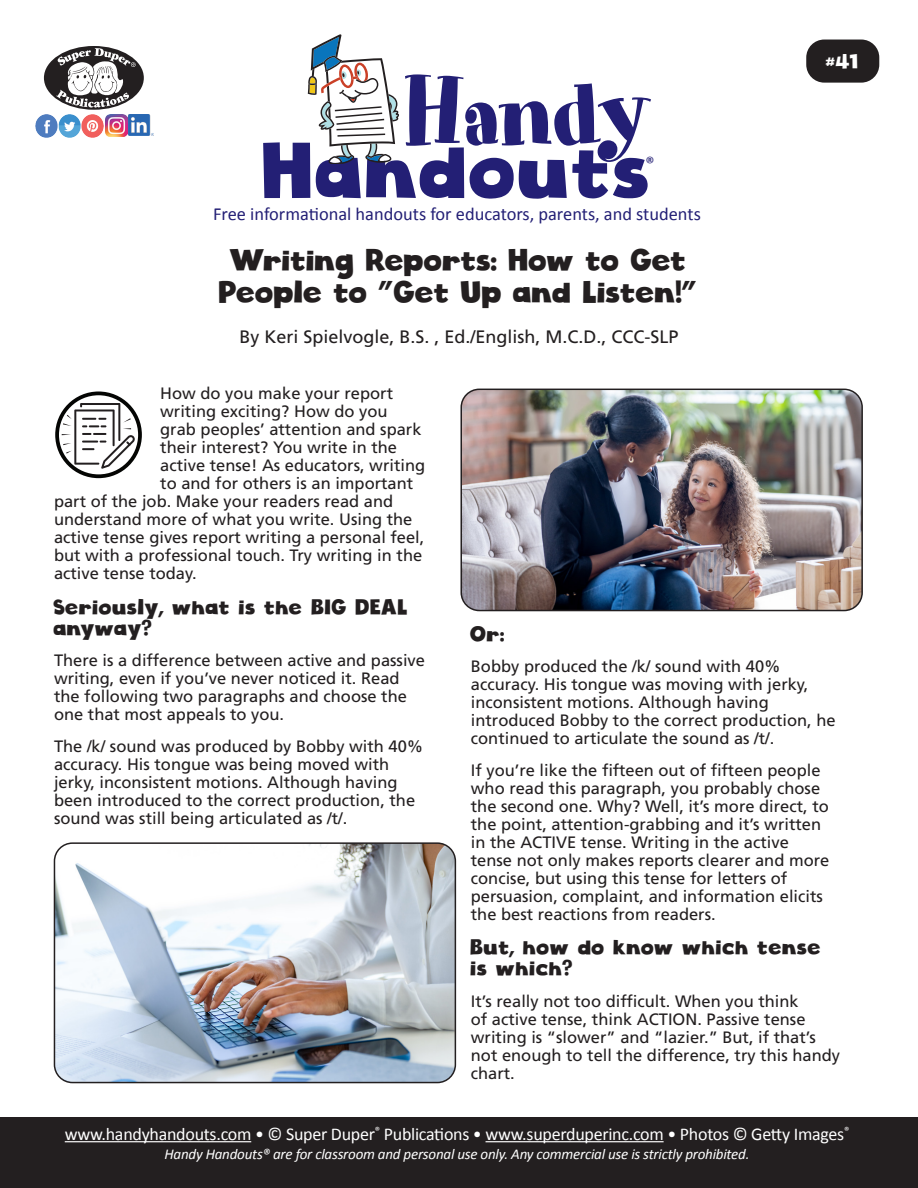
<style>
.page{position:relative;width:918px;height:1188px;background:#fff}
.page>*{position:absolute;margin:0;border:0;box-sizing:border-box;transform-origin:0 0}
.t1{font:93.75px "Art Department JNL";letter-spacing:-.03em;color:#231f75}
.t2{font:76.8px "Cloudy Witha Chanceof Love";color:#231f75}
.HH_Title{font:30px/31.5px "Cloudy Witha Chanceof Love";letter-spacing:-.02em;color:#231f20;text-align:center}
.HH_Text{font:21px/21px "Cloudy Witha Chanceof Love";color:#231f20}
.t3{font:19.5px "Cloudy Witha Chanceof Love";color:#fff}
.t4{font:18.45px "Calibri";color:#231f75}
.t5{font:18px "Calibri";letter-spacing:-.015em;color:#fff}
.HH_Author{font:18px "Frutiger LT Std";color:#231f20}
.t6{font:18px "Calibri";color:#231f75}
.HH_Text-2{font:16.5px/18px "Frutiger LT Std";color:#231f20}
.t7{font:italic 15px "Calibri";letter-spacing:-.015em;color:#fff}
</style>
<div class="page">
<div style="left:806px;top:40px;width:73px;height:43px;background:#231f20;border-radius:18px"></div>
<div style="left:44px;top:46px;width:100px;height:64px;background:#231f20;border-radius:50%"></div>
<svg style="left:56px;top:48px;width:80px;height:60px"></svg>
<img style="left:36px;top:115px;width:68px;height:22px">
<img style="left:106px;top:115px;width:21px;height:21px">
<img style="left:129px;top:115px;width:24px;height:21px">
<svg style="left:308px;top:34px;width:91px;height:129px"></svg>
<img style="left:54px;top:845px;width:401px;height:238px">
<div style="left:54px;top:842px;width:402px;height:241px;border:2px solid #231f20;border-radius:18px"></div>
<img style="left:463px;top:389px;width:399px;height:222px">
<div style="left:460px;top:389px;width:403px;height:222px;border:2px solid #231f20;border-radius:18px"></div>
<div style="left:0;top:1118px;width:918px;height:70px;background:#231f20"></div>
<hr style="left:65px;top:1141px;width:186px;height:1px;background:#fff">
<hr style="left:486px;top:1141px;width:178px;height:1px;background:#fff">
<div style="left:55px;top:392px;width:87px;height:86px;border:4px solid #040503;border-radius:50%"></div>
<svg style="left:62px;top:403px;width:73px;height:66px"></svg>
<p class="t1" style="left:402px;top:57px;width:252px">Handy</p>
<p class="t2" style="left:264px;top:123px;width:391px">Handouts</p>
<p class="t6" style="left:646px;top:150px;width:11px">®</p>
<p class="t4" style="left:213px;top:201px;width:489px">Free informational handouts for educators, parents, and students</p>
<p class="HH_Title" style="left:219px;top:245px;width:481px">Writing Reports: How to Get<br>People to “Get Up and Listen!”</p>
<p class="HH_Author" style="left:239px;top:326px;width:441px">By Keri Spielvogle, B.S. , Ed./English, M.C.D., CCC-SLP</p>
<p class="t3" style="left:827px;top:49px;width:34px">#41</p>
<p class="HH_Text-2" style="left:160px;top:385px;width:234px">How do you make your report</p>
<p class="HH_Text-2" style="left:160px;top:403px;width:229px">writing exciting? How do you</p>
<p class="HH_Text-2" style="left:160px;top:421px;width:263px">grab peoples’ attention and spark</p>
<p class="HH_Text-2" style="left:160px;top:439px;width:238px">their interest? You write in the</p>
<p class="HH_Text-2" style="left:160px;top:457px;width:266px">active tense! As educators, writing</p>
<p class="HH_Text-2" style="left:160px;top:475px;width:255px">to and for others is an important</p>
<p class="HH_Text-2" style="left:54px;top:493px;width:341px">part of the job. Make your readers read and</p>
<p class="HH_Text-2" style="left:54px;top:511px;width:360px">understand more of what you write. Using the</p>
<p class="HH_Text-2" style="left:54px;top:529px;width:372px">active tense gives report writing a personal feel,</p>
<p class="HH_Text-2" style="left:54px;top:547px;width:370px">but with a professional touch. Try writing in the</p>
<p class="HH_Text-2" style="left:54px;top:565px;width:144px">active tense today.</p>
<p class="HH_Text" style="left:54px;top:597px;width:356px">Seriously, what is the BIG DEAL anyway?</p>
<p class="HH_Text-2" style="left:54px;top:652px;width:373px">There is a difference between active and passive writing, even if you’ve never noticed it. Read the following two paragraphs and choose the one that most appeals to you.</p>
<p class="HH_Text-2" style="left:54px;top:737px;width:371px">The /k/ sound was produced by Bobby with 40% accuracy. His tongue was being moved with jerky, inconsistent motions. Although having been introduced to the correct production, the sound was still being articulated as /t/.</p>
<p class="HH_Text" style="left:471px;top:623px;width:36px">Or:</p>
<p class="HH_Text-2" style="left:471px;top:657px;width:366px">Bobby produced the /k/ sound with 40% accuracy. His tongue was moving with jerky, inconsistent motions. Although having introduced Bobby to the correct production, he continued to articulate the sound as /t/.</p>
<p class="HH_Text-2" style="left:471px;top:761px;width:360px">If you’re like the fifteen out of fifteen people who read this paragraph, you probably chose the second one. Why? Well, it’s more direct, to the point, attention-grabbing and it’s written in the ACTIVE tense. Writing in the active tense not only makes reports clearer and more concise, but using this tense for letters of persuasion, complaint, and information elicits the best reactions from readers.</p>
<p class="HH_Text" style="left:471px;top:937px;width:352px">But, how do know which tense is which?</p>
<p class="HH_Text-2" style="left:471px;top:992px;width:371px">It’s really not too difficult. When you think<br>of active tense, think ACTION. Passive tense writing is “slower” and “lazier.” But, if that’s not enough to tell the difference, try this handy chart.</p>
<p class="t5" style="left:65px;top:1121px;width:786px">www.handyhandouts.com • © Super Duper<sup>®</sup> Publications • www.superduperinc.com • Photos © Getty Images<sup>®</sup></p>
<p class="t7" style="left:164px;top:1144px;width:587px">Handy Handouts® are for classroom and personal use only. Any commercial use is strictly prohibited.</p>
</div>
